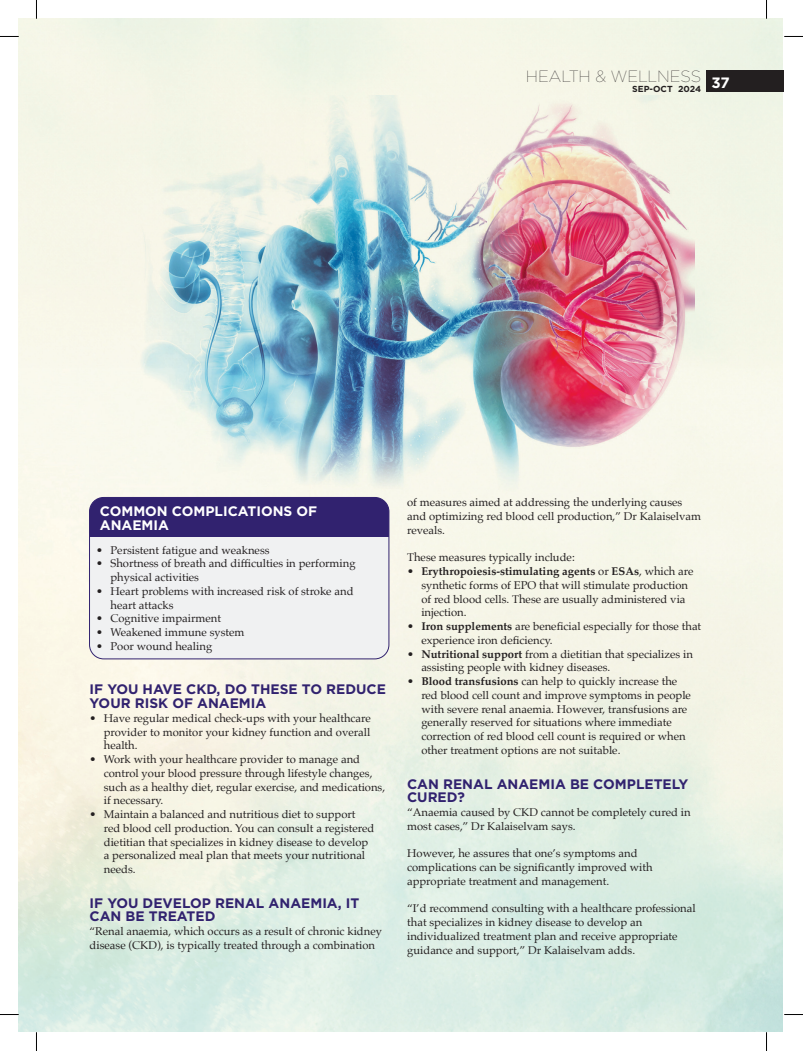
<style>
.page{position:relative;width:803px;height:1051px;background:#fff}
.page>*{position:absolute;margin:0;border:0;box-sizing:border-box;transform-origin:0 0}
.t1{font:100 16.25px "Gotham";color:#231f20}
.t2{font:700 13.75px/13.8px "Gotham";color:#31226f}
.t3{font:700 13.75px/13.8px "Gotham";color:#fff}
.List_Paragraph{font:11.25px/13.8px "Palatino";color:#231f20}
.t4{font:700 8.75px "Gotham HTF";color:#231f20}
.s1{font-weight:700}
</style>
<div class="page">
<img style="left:19px;top:19px;width:763px;height:1012px">
<img style="left:100px;top:95px;width:594px;height:396px">
<div style="left:90px;top:497px;width:299px;height:162px;background:#f0f1f2;border-radius:14px"></div>
<div style="left:90px;top:497px;width:299px;height:40px;background:#31226f"></div>
<div style="left:89px;top:497px;width:300px;height:162px;border:1px solid #31226f;border-radius:14px"></div>
<div style="left:706px;top:71px;width:77px;height:21px;background:#231f20"></div>
<svg style="left:0;top:36px;width:19px;height:1px"></svg>
<svg style="left:784px;top:36px;width:19px;height:1px"></svg>
<svg style="left:0;top:1014px;width:19px;height:1px"></svg>
<svg style="left:784px;top:1014px;width:19px;height:1px"></svg>
<svg style="left:36px;top:0;width:1px;height:19px"></svg>
<svg style="left:36px;top:1032px;width:1px;height:19px"></svg>
<svg style="left:766px;top:0;width:1px;height:19px"></svg>
<svg style="left:766px;top:1032px;width:1px;height:19px"></svg>
<h1 class="t1" style="left:526px;top:67px;width:177px">HEALTH &amp; WELLNESS</h1>
<p class="t4" style="left:632px;top:84px;width:99px">SEP-OCT 2024 <sup>37</sup></p>
<p class="t3" style="left:100px;top:504px;width:219px">COMMON COMPLICATIONS OF<br>ANAEMIA</p>
<p class="List_Paragraph" style="left:96px;top:543px;width:175px">• Persistent fatigue and weakness</p>
<p class="List_Paragraph" style="left:110px;top:557px;width:247px;text-indent:-14px">• Shortness of breath and difficulties in performing physical activities</p>
<p class="List_Paragraph" style="left:110px;top:584px;width:245px;text-indent:-14px">• Heart problems with increased risk of stroke and heart attacks</p>
<p class="List_Paragraph" style="left:96px;top:612px;width:126px">• Cognitive impairment</p>
<p class="List_Paragraph" style="left:96px;top:625px;width:150px">• Weakened immune system</p>
<p class="List_Paragraph" style="left:96px;top:639px;width:117px">• Poor wound healing</p>
<p class="t2" style="left:90px;top:682px;width:298px">IF YOU HAVE CKD, DO THESE TO REDUCE<br>YOUR RISK OF ANAEMIA</p>
<p class="List_Paragraph" style="left:104px;top:711px;width:269px;text-align:justify;text-indent:-14px">• Have regular medical check-ups with your healthcare provider to monitor your kidney function and overall health.</p>
<p class="List_Paragraph" style="left:104px;top:752px;width:283px;text-indent:-14px">• Work with your healthcare provider to manage and control your blood pressure through lifestyle changes, such as a healthy diet, regular exercise, and medications, if necessary.</p>
<p class="List_Paragraph" style="left:104px;top:807px;width:272px;text-indent:-14px">• Maintain a balanced and nutritious diet to support red blood cell production. You can consult a registered dietitian that specializes in kidney disease to develop a personalized meal plan that meets your nutritional needs.</p>
<p class="t2" style="left:90px;top:896px;width:271px">IF YOU DEVELOP RENAL ANAEMIA, IT<br>CAN BE TREATED</p>
<p class="List_Paragraph" style="left:90px;top:924px;width:294px">“Renal anaemia, which occurs as a result of chronic kidney disease (CKD), is typically treated through a combination</p>
<p class="List_Paragraph" style="left:407px;top:496px;width:295px">of measures aimed at addressing the underlying causes and optimizing red blood cell production,” Dr Kalaiselvam reveals.</p>
<p class="List_Paragraph" style="left:407px;top:551px;width:169px">These measures typically include:</p>
<p class="List_Paragraph" style="left:421px;top:564px;width:274px;text-indent:-14px">• <span class="s1">Erythropoiesis-stimulating agents</span> or <span class="s1">ESAs</span>, which are synthetic forms of EPO that will stimulate production of red blood cells. These are usually administered via injection.</p>
<p class="List_Paragraph" style="left:421px;top:619px;width:281px;text-indent:-14px">• <span class="s1">Iron supplements</span> are beneficial especially for those that experience iron deficiency.</p>
<p class="List_Paragraph" style="left:421px;top:647px;width:273px;text-indent:-14px">• <span class="s1">Nutritional support</span> from a dietitian that specializes in assisting people with kidney diseases.</p>
<p class="List_Paragraph" style="left:421px;top:674px;width:271px;text-indent:-14px">• <span class="s1">Blood transfusions</span> can help to quickly increase the red blood cell count and improve symptoms in people with severe renal anaemia. However, transfusions are generally reserved for situations where immediate correction of red blood cell count is required or when other treatment options are not suitable.</p>
<p class="t2" style="left:407px;top:777px;width:283px">CAN RENAL ANAEMIA BE COMPLETELY<br>CURED?</p>
<p class="List_Paragraph" style="left:407px;top:805px;width:285px">“Anaemia caused by CKD cannot be completely cured in most cases,” Dr Kalaiselvam says.</p>
<p class="List_Paragraph" style="left:407px;top:846px;width:247px">However, he assures that one’s symptoms and complications can be significantly improved with appropriate treatment and management.</p>
<p class="List_Paragraph" style="left:407px;top:901px;width:290px">“I’d recommend consulting with a healthcare professional that specializes in kidney disease to develop an individualized treatment plan and receive appropriate guidance and support,” Dr Kalaiselvam adds.</p>
</div>
